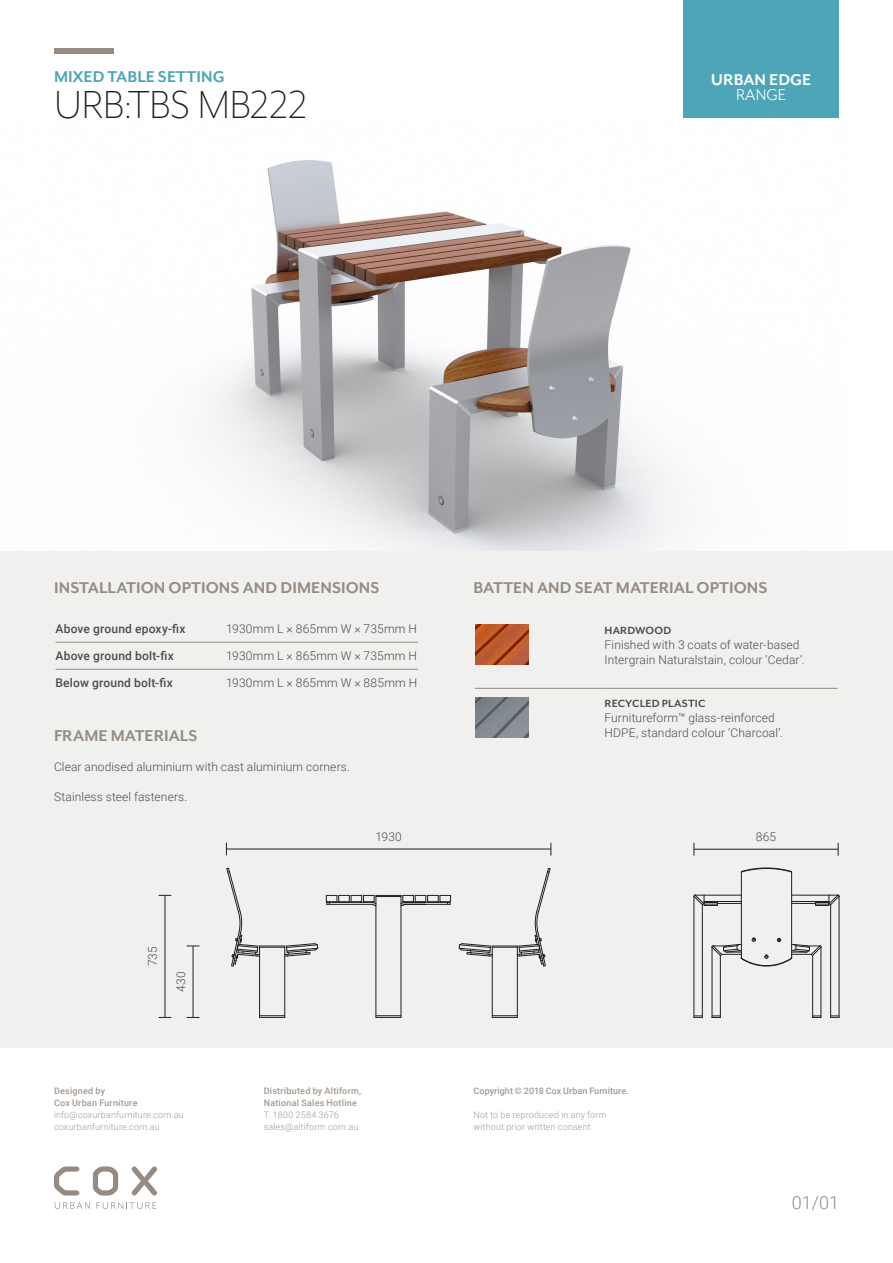
<style>
.page{position:relative;width:893px;height:1263px;background:#fff}
.page>*{position:absolute;margin:0;border:0;box-sizing:border-box;transform-origin:0 0}
.Product_Code_Heading{font:300 45px "Mr Eaves Mod OT";letter-spacing:-.005em;color:#231f20}
.Heading__Uppercase{font:700 18px "Mr Eaves Mod OT";color:#958b82}
.Heading__Uppercase-2{font:700 18px "Mr Eaves Mod OT";letter-spacing:.005em;color:#4da5b7}
.t1{font:700 18px "Mr Eaves Mod OT";color:#fff}
.t2{font:18px "Mr Eaves Mod OT";color:#fff}
.t3{font:300 18px "Roboto";color:#958b82}
.Body_Copy{font:300 12px/15px "Roboto";letter-spacing:.01em;color:#4b4c4d}
.Body_Copy_Bold__Tabl{font:500 12px "Roboto";letter-spacing:.02em;color:#4b4c4d}
.Subheading__Uppercas{font:700 12px "Mr Eaves Mod OT";letter-spacing:.015em;color:#4b4c4d}
.Product_Measurements{font:300 12px "Roboto";letter-spacing:.02em;color:#4b4c4d}
.Contact_Details_Brow{font:300 9px/12px "Roboto";letter-spacing:.02em;color:#a39991}
.Contact_Details_Brow-2{font:500 9px/12px "Roboto";letter-spacing:.025em;color:#a39991}
</style>
<div class="page">
<div style="left:683px;top:0;width:156px;height:118px;background:#4da5b7"></div>
<div style="left:54px;top:49px;width:60px;height:5px;background:#958b82"></div>
<svg style="left:54px;top:1166px;width:25px;height:29px"></svg>
<svg style="left:93px;top:1166px;width:25px;height:29px"></svg>
<svg style="left:132px;top:1166px;width:25px;height:29px"></svg>
<svg style="left:55px;top:1202px;width:35px;height:7px"></svg>
<svg style="left:97px;top:1202px;width:59px;height:7px"></svg>
<img style="left:198px;top:160px;width:489px;height:391px">
<div style="left:0;top:551px;width:893px;height:497px;background:#f0f0ee"></div>
<hr style="left:56px;top:642px;width:169px;height:1px;background:#958b82">
<hr style="left:225px;top:642px;width:193px;height:1px;background:#958b82">
<hr style="left:56px;top:669px;width:169px;height:1px;background:#958b82">
<hr style="left:225px;top:669px;width:193px;height:1px;background:#958b82">
<hr style="left:475px;top:688px;width:129px;height:1px;background:#958b82">
<hr style="left:604px;top:688px;width:233px;height:1px;background:#958b82">
<img style="left:475px;top:624px;width:53px;height:40px">
<img style="left:475px;top:697px;width:53px;height:40px">
<hr style="left:226px;top:849px;width:325px;height:1px;background:#231f20">
<svg style="left:551px;top:843px;width:1px;height:12px"></svg>
<svg style="left:838px;top:843px;width:1px;height:12px"></svg>
<hr style="left:694px;top:849px;width:144px;height:1px;background:#231f20">
<svg style="left:694px;top:843px;width:1px;height:12px"></svg>
<svg style="left:326px;top:895px;width:125px;height:11px"></svg>
<svg style="left:376px;top:1015px;width:25px;height:3px"></svg>
<svg style="left:260px;top:1015px;width:25px;height:3px"></svg>
<hr style="left:284px;top:946px;width:1px;height:71px;background:#231f20">
<hr style="left:259px;top:946px;width:1px;height:71px;background:#231f20">
<hr style="left:401px;top:895px;width:1px;height:122px;background:#231f20">
<hr style="left:376px;top:895px;width:1px;height:122px;background:#231f20">
<svg style="left:227px;top:868px;width:91px;height:98px"></svg>
<svg style="left:492px;top:1015px;width:25px;height:3px"></svg>
<hr style="left:492px;top:946px;width:1px;height:71px;background:#231f20">
<hr style="left:517px;top:946px;width:1px;height:71px;background:#231f20">
<svg style="left:459px;top:868px;width:91px;height:98px"></svg>
<hr style="left:694px;top:896px;width:1px;height:121px;background:#231f20">
<hr style="left:702px;top:905px;width:1px;height:112px;background:#231f20">
<svg style="left:694px;top:895px;width:47px;height:10px"></svg>
<svg style="left:694px;top:1016px;width:8px;height:2px"></svg>
<hr style="left:839px;top:896px;width:1px;height:121px;background:#231f20">
<hr style="left:830px;top:905px;width:1px;height:112px;background:#231f20">
<svg style="left:792px;top:895px;width:48px;height:10px"></svg>
<svg style="left:831px;top:1016px;width:8px;height:2px"></svg>
<div style="left:741px;top:871px;width:1px;height:86px;border:1px solid #231f20"></div>
<div style="left:791px;top:871px;width:1px;height:86px;border:1px solid #231f20"></div>
<svg style="left:741px;top:867px;width:51px;height:6px"></svg>
<svg style="left:712px;top:938px;width:110px;height:80px"></svg>
<hr style="left:193px;top:946px;width:1px;height:71px;background:#231f20">
<svg style="left:187px;top:1017px;width:12px;height:1px"></svg>
<svg style="left:187px;top:946px;width:12px;height:1px"></svg>
<hr style="left:165px;top:896px;width:1px;height:121px;background:#231f20">
<svg style="left:159px;top:1017px;width:12px;height:1px"></svg>
<svg style="left:159px;top:895px;width:12px;height:1px"></svg>
<p class="Heading__Uppercase-2" style="left:54px;top:67px;width:172px">MIXED TABLE SETTING</p>
<p class="Product_Code_Heading" style="left:54px;top:80px;width:255px">URB:TBS MB222</p>
<h2 class="t1" style="left:711px;top:69px;width:102px">URBAN EDGE</h2>
<h2 class="t2" style="left:736px;top:85px;width:52px">RANGE</h2>
<p class="Heading__Uppercase" style="left:54px;top:578px;width:327px">INSTALLATION OPTIONS AND DIMENSIONS</p>
<p class="Body_Copy_Bold__Tabl" style="left:55px;top:620px;width:131px">Above ground epoxy-fix</p>
<p class="Body_Copy" style="left:226px;top:621px;width:192px">1930mm L × 865mm W × 735mm H</p>
<p class="Body_Copy_Bold__Tabl" style="left:55px;top:647px;width:120px">Above ground bolt-fix</p>
<p class="Body_Copy" style="left:226px;top:648px;width:192px">1930mm L × 865mm W × 735mm H</p>
<p class="Body_Copy_Bold__Tabl" style="left:55px;top:674px;width:119px">Below ground bolt-fix</p>
<p class="Body_Copy" style="left:226px;top:675px;width:193px">1930mm L × 865mm W × 885mm H</p>
<p class="Heading__Uppercase" style="left:54px;top:726px;width:145px">FRAME MATERIALS</p>
<p class="Body_Copy" style="left:54px;top:759px;width:297px">Clear anodised aluminium with cast aluminium corners.</p>
<p class="Body_Copy" style="left:54px;top:789px;width:135px">Stainless steel fasteners.</p>
<p class="Heading__Uppercase" style="left:473px;top:578px;width:296px">BATTEN AND SEAT MATERIAL OPTIONS</p>
<p class="Subheading__Uppercas" style="left:605px;top:624px;width:68px">HARDWOOD</p>
<p class="Body_Copy" style="left:605px;top:637px;width:202px">Finished with 3 coats of water-based<br>Intergrain Naturalstain, colour ‘Cedar’.</p>
<p class="Subheading__Uppercas" style="left:605px;top:697px;width:102px">RECYCLED PLASTIC</p>
<p class="Body_Copy" style="left:605px;top:710px;width:180px">Furnitureform™ glass-reinforced<br>HDPE, standard colour ‘Charcoal’.</p>
<p class="Product_Measurements" style="left:144px;top:966px;width:22px;rotate:-90deg">735</p>
<p class="Product_Measurements" style="left:172px;top:992px;width:22px;rotate:-90deg">430</p>
<p class="Contact_Details_Brow-2" style="left:54px;top:1084px;width:85px">Designed by<br>Cox Urban Furniture</p>
<p class="Contact_Details_Brow" style="left:54px;top:1108px;width:131px">info@coxurbanfurniture.com.au coxurbanfurniture.com.au</p>
<p class="Product_Measurements" style="left:375px;top:828px;width:28px">1930</p>
<p class="Product_Measurements" style="left:756px;top:828px;width:22px">865</p>
<p class="Contact_Details_Brow-2" style="left:264px;top:1084px;width:99px">Distributed by Altiform,<br>National Sales Hotline</p>
<p class="Contact_Details_Brow" style="left:264px;top:1108px;width:96px">T. 1800 2584 3676 sales@altiform.com.au</p>
<p class="Contact_Details_Brow-2" style="left:473px;top:1084px;width:157px">Copyright © 2018 Cox Urban Furniture.</p>
<p class="Contact_Details_Brow" style="left:473px;top:1108px;width:135px">Not to be reproduced in any form without prior written consent.</p>
<p class="t3" style="left:792px;top:1190px;width:49px">01/01</p>
</div>
